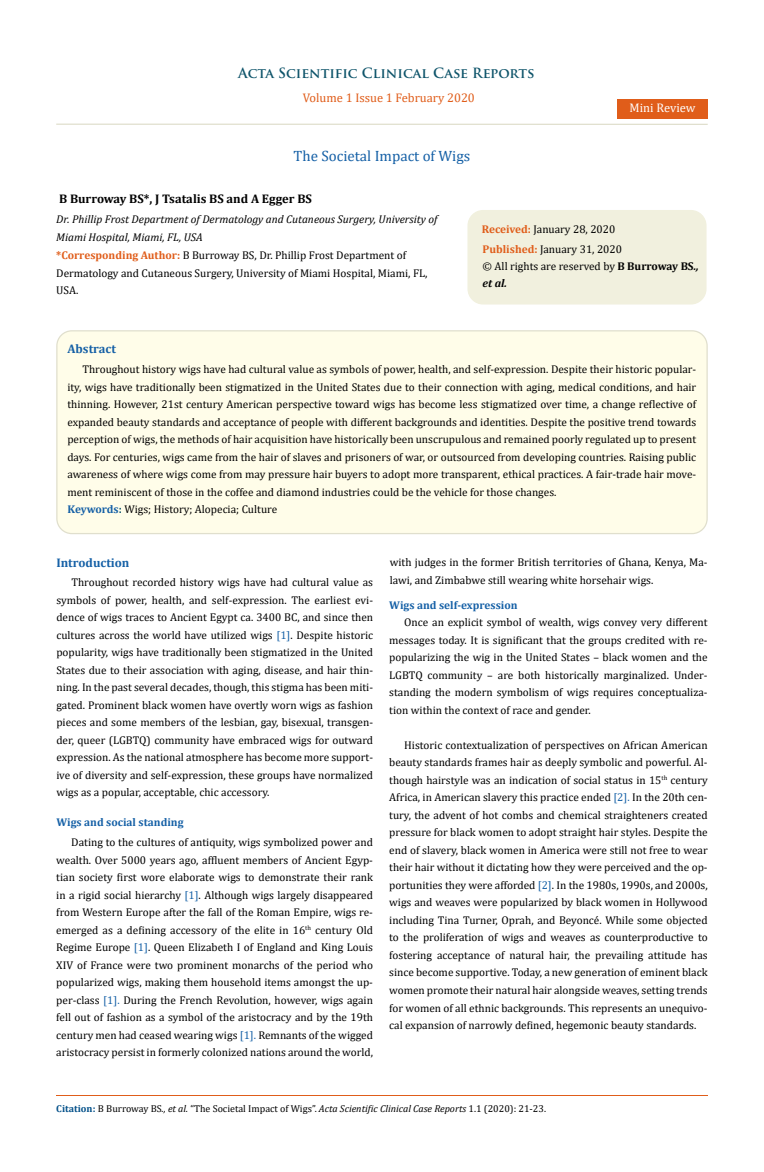
<style>
.page{position:relative;width:764px;height:1172px;background:#fff}
.page>*{position:absolute;margin:0;border:0;box-sizing:border-box;transform-origin:0 0}
.t1{font:15px "Cambria";color:#1560a6}
.t2{font:700 13.75px "Trajan Pro";color:#0e546a}
.t3{font:700 12.5px "Cambria";color:#000}
.t4{font:12.5px "Cambria";color:#e05d1a}
.t5{font:700 12.5px "Cambria";color:#1560a6}
.t6{font:12.5px "Cambria";color:#fff}
.t7{font:11.25px/17.5px "Cambria";color:#000;text-align:justify}
.t8{font:700 11.25px "Cambria";color:#1560a6}
.t9{font:10px "Cambria";color:#000}
.s1{font-style:italic}
.s2{font-weight:700;color:#e05d1a}
.s3{font-weight:700}
.s4{font-weight:700;font-style:italic}
.s5{font-weight:700;color:#1560a6}
.s6{font-weight:700;color:#0e546a}
.s7{color:#1560a6}
.s8{font-weight:700;color:#035089}
</style>
<div class="page">
<div style="left:617px;top:99px;width:90px;height:20px;background:#e05d1a"></div>
<div style="left:57px;top:331px;width:650px;height:202px;background:#fffde9;border-radius:15px"></div>
<div style="left:56px;top:330px;width:652px;height:204px;border:1px solid #e0dfcd;border-radius:15px"></div>
<div style="left:468px;top:210px;width:238px;height:94px;background:#f1f0de;border-radius:15px"></div>
<div style="left:467px;top:210px;width:239px;height:94px;border:1px solid #f1f0de;border-radius:15px"></div>
<hr style="left:56px;top:1095px;width:651px;height:1px;background:#e05d1a">
<hr style="left:56px;top:123px;width:651px;height:2px;background:#e0dfcd">
<p class="t2" style="left:238px;top:64px;width:298px">Acta Scientific Clinical Case Reports</p>
<p class="t4" style="left:303px;top:91px;width:174px">Volume 1 Issue 1 February 2020</p>
<p class="t6" style="left:629px;top:100px;width:67px">Mini Review</p>
<h1 class="t1" style="left:293px;top:147px;width:178px">The Societal Impact of Wigs</h1>
<p class="t3" style="left:59px;top:189px;width:254px">B Burroway BS*, J Tsatalis BS and A Egger BS</p>
<p class="t7" style="left:56px;top:210px;width:383px;text-align:left"><span class="s1">Dr. Phillip Frost Department of Dermatology and Cutaneous Surgery, University of Miami Hospital, Miami, FL, USA<br></span><span class="s2">*Corresponding Author:</span> B Burroway BS, Dr. Phillip Frost Department of Dermatology and Cutaneous Surgery, University of Miami Hospital, Miami, FL, USA.</p>
<p class="t7" style="left:482px;top:221px;width:135px"><span class="s2">Received:</span> January 28, 2020</p>
<p class="t7" style="left:482px;top:257px;width:218px">© All rights are reserved by <span class="s3">B Burroway BS</span><span class="s4">., et al.</span></p>
<p class="t7" style="left:482px;top:240px;width:141px"><span class="s2">Published:</span> January 31, 2020</p>
<p class="t5" style="left:68px;top:340px;width:50px">Abstract</p>
<p class="t7" style="left:67px;top:360px;width:630px;text-indent:15px">Throughout history wigs have had cultural value as symbols of power, health, and self-expression. Despite their historic popular&shy;ity, wigs have traditionally been stigmatized in the United States due to their connection with aging, medical conditions, and hair thinning. However, 21st century American perspective toward wigs has become less stigmatized over time, a change reflective of expanded beauty standards and acceptance of people with different backgrounds and identities. Despite the positive trend towards perception of wigs, the methods of hair acquisition have historically been unscrupulous and remained poorly regulated up to present days. For centuries, wigs came from the hair of slaves and prisoners of war, or outsourced from developing countries. Raising public awareness of where wigs come from may pressure hair buyers to adopt more transparent, ethical practices. A fair-trade hair move&shy;ment reminiscent of those in the coffee and diamond industries could be the vehicle for those changes.</p>
<p class="t7" style="left:68px;top:500px;width:211px"><span class="s5">Keywords</span><span class="s6">:</span> Wigs; History; Alopecia; Culture</p>
<p class="t5" style="left:56px;top:554px;width:75px">Introduction</p>
<p class="t7" style="left:56px;top:573px;width:318px;text-indent:15px">Throughout recorded history wigs have had cultural value as symbols of power, health, and self-expression. The earliest evi&shy;dence of wigs traces to Ancient Egypt ca. 3400 BC, and since then cultures across the world have utilized wigs <span class="s7">[1]</span>. Despite historic popularity, wigs have traditionally been stigmatized in the United States due to their association with aging, disease, and hair thin&shy;ning. In the past several decades, though, this stigma has been miti&shy;gated. Prominent black women have overtly worn wigs as fashion pieces and some members of the lesbian, gay, bisexual, transgen&shy;der, queer (LGBTQ) community have embraced wigs for outward expression. As the national atmosphere has become more support&shy;ive of diversity and self-expression, these groups have normalized wigs as a popular, acceptable, chic accessory.</p>
<p class="t8" style="left:56px;top:814px;width:129px">Wigs and social standing</p>
<p class="t7" style="left:56px;top:833px;width:318px;text-indent:15px">Dating to the cultures of antiquity, wigs symbolized power and wealth. Over 5000 years ago, affluent members of Ancient Egyp&shy;tian society first wore elaborate wigs to demonstrate their rank in a rigid social hierarchy <span class="s7">[1]</span>. Although wigs largely disappeared from Western Europe after the fall of the Roman Empire, wigs re&shy;emerged as a defining accessory of the elite in 16<sup>th</sup> century Old Regime Europe <span class="s7">[1]</span>. Queen Elizabeth I of England and King Louis XIV of France were two prominent monarchs of the period who popularized wigs, making them household items amongst the up&shy;per-class <span class="s7">[1].</span> During the French Revolution, however, wigs again fell out of fashion as a symbol of the aristocracy and by the 19th century men had ceased wearing wigs <span class="s7">[1].</span> Remnants of the wigged aristocracy persist in formerly colonized nations around the world,</p>
<p class="t7" style="left:390px;top:553px;width:319px">with judges in the former British territories of Ghana, Kenya, Ma&shy;lawi, and Zimbabwe still wearing white horsehair wigs.</p>
<p class="t8" style="left:389px;top:597px;width:130px">Wigs and self-expression</p>
<p class="t7" style="left:389px;top:613px;width:320px;text-indent:15px">Once an explicit symbol of wealth, wigs convey very different messages today. It is significant that the groups credited with re&shy;popularizing the wig in the United States – black women and the LGBTQ community – are both historically marginalized. Under&shy;standing the modern symbolism of wigs requires conceptualiza&shy;tion within the context of race and gender.</p>
<p class="t7" style="left:389px;top:736px;width:320px;text-indent:15px">Historic contextualization of perspectives on African American beauty standards frames hair as deeply symbolic and powerful. Al&shy;though hairstyle was an indication of social status in 15<sup>th</sup> century Africa, in American slavery this practice ended <span class="s7">[2].</span> In the 20th cen&shy;tury, the advent of hot combs and chemical straighteners created pressure for black women to adopt straight hair styles. Despite the end of slavery, black women in America were still not free to wear their hair without it dictating how they were perceived and the op&shy;portunities they were afforded <span class="s7">[2]</span>. In the 1980s, 1990s, and 2000s, wigs and weaves were popularized by black women in Hollywood including Tina Turner, Oprah, and Beyoncé. While some objected to the proliferation of wigs and weaves as counterproductive to fostering acceptance of natural hair, the prevailing attitude has since become supportive. Today, a new generation of eminent black women promote their natural hair alongside weaves, setting trends for women of all ethnic backgrounds. This represents an unequivo&shy;cal expansion of narrowly defined, hegemonic beauty standards.</p>
<p class="t9" style="left:56px;top:1102px;width:491px"><span class="s8">Citation:</span> B Burroway BS<span class="s1">., et al.</span> “The Societal Impact of Wigs”. <span class="s1">Acta Scientific Clinical Case Reports</span> 1.1 (2020): 21-23.</p>
</div>
